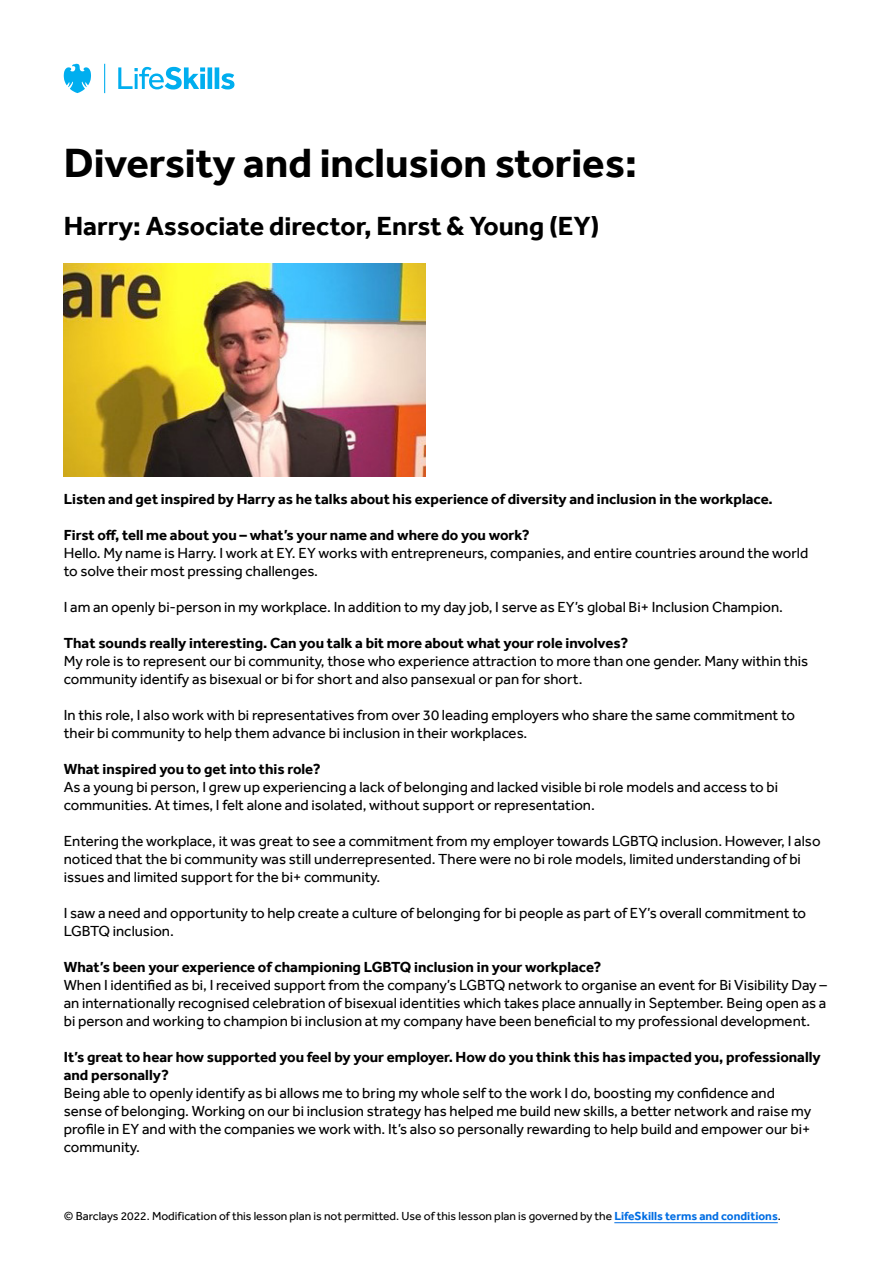
<style>
.page{position:relative;width:893px;height:1263px;background:#fff}
.page>*{position:absolute;margin:0;border:0;box-sizing:border-box;transform-origin:0 0}
.t1{font:700 42px "Effra";color:#000}
.t2{font:700 27px "Effra";color:#000}
.t3{font:15px/18px "Effra";color:#000}
.t4{font:700 15px/18px "Effra";color:#000}
.t5{font:12px "Effra";color:#000}
.s1{font-weight:700;color:#006de3}
</style>
<div class="page">
<hr style="left:614px;top:1222px;width:164px;height:1px;background:#006de3">
<img style="left:64px;top:264px;width:361px;height:212px">
<svg style="left:64px;top:64px;width:170px;height:29px"></svg>
<h1 class="t1" style="left:64px;top:138px;width:575px">Diversity and inclusion stories:</h1>
<h2 class="t2" style="left:64px;top:210px;width:537px">Harry: Associate director, Enrst &amp; Young (EY)</h2>
<p class="t4" style="left:64px;top:490px;width:710px">Listen and get inspired by Harry as he talks about his experience of diversity and inclusion in the workplace.</p>
<p class="t4" style="left:64px;top:526px;width:467px">First off, tell me about you – what’s your name and where do you work?</p>
<p class="t3" style="left:64px;top:544px;width:746px">Hello. My name is Harry. I work at EY. EY works with entrepreneurs, companies, and entire countries around the world to solve their most pressing challenges.</p>
<p class="t3" style="left:64px;top:598px;width:721px">I am an openly bi-person in my workplace. In addition to my day job, I serve as EY’s global Bi+ Inclusion Champion.</p>
<p class="t4" style="left:64px;top:634px;width:566px">That sounds really interesting. Can you talk a bit more about what your role involves?</p>
<p class="t3" style="left:64px;top:652px;width:746px">My role is to represent our bi community, those who experience attraction to more than one gender. Many within this community identify as bisexual or bi for short and also pansexual or pan for short.</p>
<p class="t3" style="left:64px;top:706px;width:733px">In this role, I also work with bi representatives from over 30 leading employers who share the same commitment to their bi community to help them advance bi inclusion in their workplaces.</p>
<p class="t4" style="left:64px;top:760px;width:258px">What inspired you to get into this role?</p>
<p class="t3" style="left:64px;top:778px;width:716px">As a young bi person, I grew up experiencing a lack of belonging and lacked visible bi role models and access to bi communities. At times, I felt alone and isolated, without support or representation.</p>
<p class="t3" style="left:64px;top:832px;width:758px">Entering the workplace, it was great to see a commitment from my employer towards LGBTQ inclusion. However, I also noticed that the bi community was still underrepresented. There were no bi role models, limited understanding of bi issues and limited support for the bi+ community.</p>
<p class="t3" style="left:64px;top:904px;width:744px">I saw a need and opportunity to help create a culture of belonging for bi people as part of EY’s overall commitment to<br>LGBTQ inclusion.</p>
<p class="t4" style="left:64px;top:958px;width:539px">What’s been your experience of championing LGBTQ inclusion in your workplace?</p>
<p class="t3" style="left:64px;top:976px;width:765px;text-align:justify">When I identified as bi, I received support from the company’s LGBTQ network to organise an event for Bi Visibility Day – an internationally recognised celebration of bisexual identities which takes place annually in September. Being open as a bi person and working to champion bi inclusion at my company have been beneficial to my professional development.</p>
<p class="t4" style="left:64px;top:1048px;width:758px">It’s great to hear how supported you feel by your employer. How do you think this has impacted you, professionally and personally?</p>
<p class="t3" style="left:64px;top:1084px;width:749px">Being able to openly identify as bi allows me to bring my whole self to the work I do, boosting my confidence and sense of belonging. Working on our bi inclusion strategy has helped me build new skills, a better network and raise my profile in EY and with the companies we work with. It’s also so personally rewarding to help build and empower our bi+ community.</p>
<p class="t5" style="left:64px;top:1209px;width:719px">© Barclays 2022. Modification of this lesson plan is not permitted. Use of this lesson plan is governed by the <span class="s1">LifeSkills terms and conditions</span>.</p>
</div>
